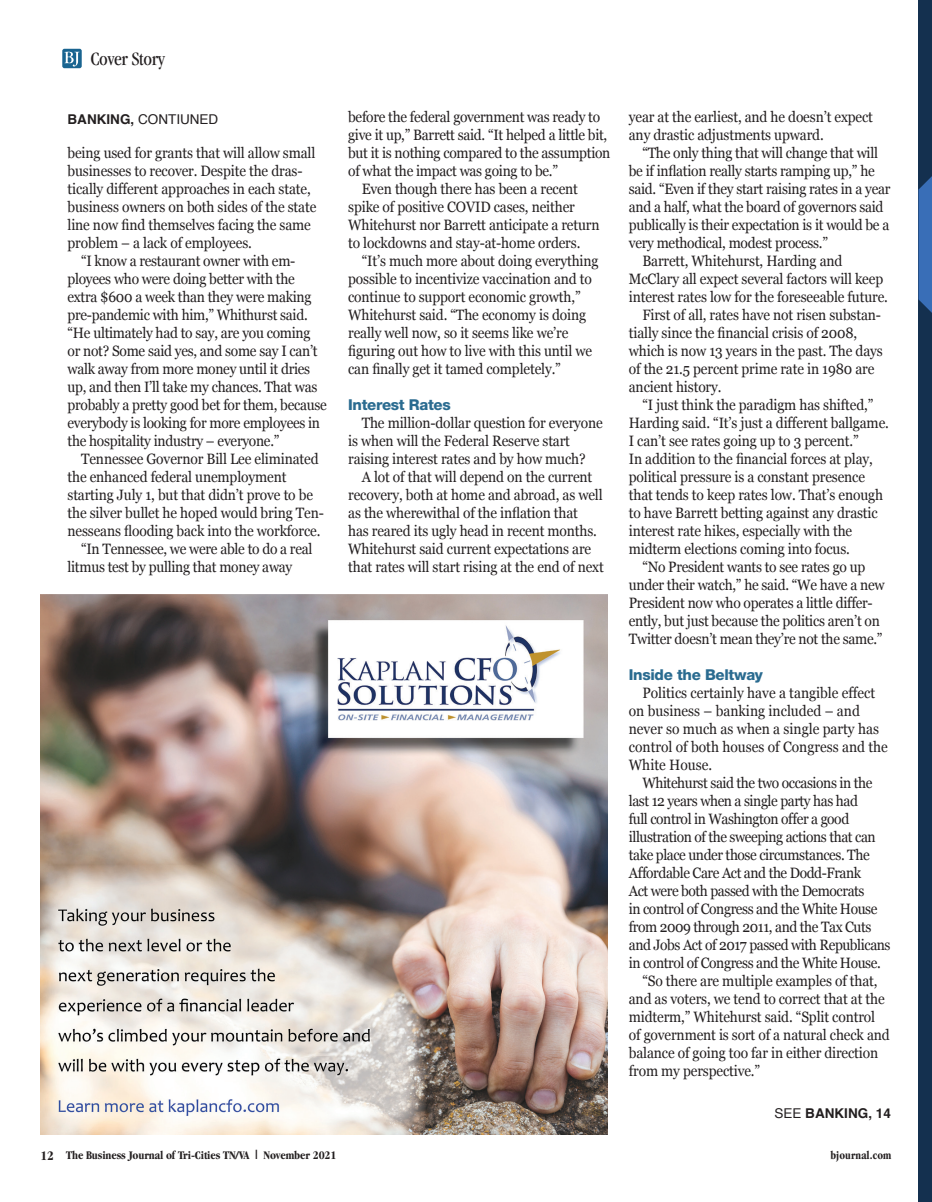
<style>
.page{position:relative;width:932px;height:1202px;background:#fff}
.page>*{position:absolute;margin:0;border:0;box-sizing:border-box;transform-origin:0 0}
.t1{font:condensed 19.5px "Garamond";letter-spacing:-.01em;color:#231f20}
.Body_Copy{font:15px/18px "Georgia";letter-spacing:-.01em;color:#231f20;scale:.92 1}
.Body_Copy-2{font:15px/18px "Georgia";letter-spacing:-.03em;color:#231f20;scale:.92 1}
.Paragraph_Sub_Header{font:800 15px "Helvetica Neue";letter-spacing:-.02em;color:#2a6b90}
.t2{font:13.5px "Helvetica";color:#231f20}
.t3{font:700 13.5px "Helvetica";color:#231f20}
.t4{font:700 condensed 12px "Garamond";letter-spacing:-.01em;color:#231f20}
.t5{font:700 condensed 12px "Garamond";letter-spacing:.01em;color:#231f20;scale:.95 1}
.s1{font-weight:700}
.s2{font-weight:400}
.s3{font-size:13.5px}
.s4{font-size:13.2px}
</style>
<div class="page">
<img style="left:40px;top:594px;width:568px;height:540px">
<svg style="left:62px;top:49px;width:20px;height:19px"></svg>
<svg style="left:64px;top:52px;width:15px;height:14px"></svg>
<svg style="left:918px;top:0;width:14px;height:1202px;background:#173558"></svg>
<p class="t1" style="left:91px;top:48px;width:75px">Cover Story</p>
<p class="t2" style="left:68px;top:109px;width:152px"><span class="s1">BANKING,</span> CONTIUNED</p>
<p class="Body_Copy" style="left:68px;top:143px;width:272px">being used for grants that will allow small businesses to recover. Despite the dras&shy;tically different approaches in each state, business owners on both sides of the state line now find themselves facing the same problem – a lack of employees.</p>
<p class="Body_Copy" style="left:68px;top:251px;width:283px;text-indent:13px">“I know a restaurant owner with em&shy;ployees who were doing better with the extra $600 a week than they were making pre-pandemic with him,” Whithurst said. “He ultimately had to say, are you coming or not? Some said yes, and some say I can’t walk away from more money until it dries up, and then I’ll take my chances. That was probably a pretty good bet for them, because everybody is looking for more employees in the hospitality industry – everyone.”</p>
<p class="Body_Copy" style="left:68px;top:449px;width:280px;text-indent:13px">Tennessee Governor Bill Lee eliminated the enhanced federal unemployment starting July 1, but that didn’t prove to be the silver bullet he hoped would bring Ten&shy;nesseans flooding back into the workforce.</p>
<p class="Body_Copy" style="left:68px;top:539px;width:268px;text-indent:13px">“In Tennessee, we were able to do a real litmus test by pulling that money away</p>
<p class="Body_Copy" style="left:348px;top:107px;width:286px">before the federal government was ready to give it up,” Barrett said. “It helped a little bit, but it is nothing compared to the assumption of what the impact was going to be.”</p>
<p class="Body_Copy" style="left:348px;top:179px;width:275px;text-indent:13px">Even though there has been a recent spike of positive COVID cases, neither Whitehurst nor Barrett anticipate a return to lockdowns and stay-at-home orders.</p>
<p class="Body_Copy" style="left:348px;top:251px;width:274px;text-indent:13px">“It’s much more about doing everything possible to incentivize vaccination and to continue to support economic growth,” Whitehurst said. “The economy is doing really well now, so it seems like we’re figuring out how to live with this until we can finally get it tamed completely.”</p>
<p class="Paragraph_Sub_Header" style="left:348px;top:395px;width:104px">Interest Rates</p>
<p class="Body_Copy" style="left:348px;top:413px;width:278px;text-indent:13px">The million-dollar question for everyone is when will the Federal Reserve start raising interest rates and by how much?</p>
<p class="Body_Copy" style="left:348px;top:467px;width:279px;text-indent:13px">A lot of that will depend on the current recovery, both at home and abroad, as well as the wherewithal of the inflation that<br>has reared its ugly head in recent months.<br>Whitehurst said current expectations are that rates will start rising at the end of next</p>
<p class="Body_Copy" style="left:628px;top:107px;width:267px">year at the earliest, and he doesn’t expect any drastic adjustments upward.</p>
<p class="Body_Copy" style="left:628px;top:143px;width:286px;text-indent:13px">“The only thing that will change that will be if inflation really starts ramping up,” he said. “Even if they start raising rates in a year and a half, what the board of governors said publically is their expectation is it would be a very methodical, modest process.”</p>
<p class="Body_Copy" style="left:628px;top:251px;width:283px;text-indent:13px">Barrett, Whitehurst, Harding and<br>McClary all expect several factors will keep interest rates low for the foreseeable future.</p>
<p class="Body_Copy" style="left:628px;top:305px;width:277px;text-indent:13px">First of all, rates have not risen substan&shy;tially since the financial crisis of 2008, which is now 13 years in the past. The days of the 21.5 percent prime rate in 1980 are ancient history.</p>
<p class="Body_Copy" style="left:628px;top:395px;width:284px;text-indent:13px">“I just think the paradigm has shifted,”<br>Harding said. “It’s just a different ballgame.<br>I can’t see rates going up to 3 percent.”</p>
<p class="Body_Copy" style="left:628px;top:449px;width:278px">In addition to the financial forces at play, political pressure is a constant presence that tends to keep rates low. That’s enough to have Barrett betting against any drastic interest rate hikes, especially with the midterm elections coming into focus.</p>
<p class="Body_Copy" style="left:628px;top:557px;width:279px;text-indent:13px">“No President wants to see rates go up under their watch,” he said. “We have a new President now who operates a little differ&shy;ently, but just because the politics aren’t on Twitter doesn’t mean they’re not the same.”</p>
<p class="Paragraph_Sub_Header" style="left:628px;top:665px;width:136px">Inside the Beltway</p>
<p class="Body_Copy" style="left:628px;top:683px;width:283px;text-indent:13px">Politics certainly have a tangible effect on business – banking included – and never so much as when a single party has control of both houses of Congress and the White House.</p>
<p class="Body_Copy-2" style="left:628px;top:773px;width:286px;text-indent:13px">Whitehurst said the two occasions in the last 12 years when a single party has had<br>full control in Washington offer a good illustration of the sweeping actions that can take place under those circumstances. The Affordable Care Act and the Dodd-Frank<br>Act were both passed with the Democrats<br>in control of Congress and the White House from 2009 through 2011, and the Tax Cuts and Jobs Act of 2017 passed with Republicans in control of Congress and the White House.</p>
<p class="Body_Copy" style="left:628px;top:971px;width:285px;text-indent:13px">“So there are multiple examples of that, and as voters, we tend to correct that at the midterm,” Whitehurst said. “Split control of government is sort of a natural check and balance of going too far in either direction from my perspective.”</p>
<p class="t3" style="left:774px;top:1102px;width:118px"><span class="s2">SEE</span> BANKING, 14</p>
<p class="t4" style="left:40px;top:1148px;width:297px"><span class="s3">12</span> The Business Journal of Tri-Cities TN/VA <span class="s4">|</span> November 2021</p>
<p class="t5" style="left:830px;top:1148px;width:66px">bjournal.com</p>
</div>
